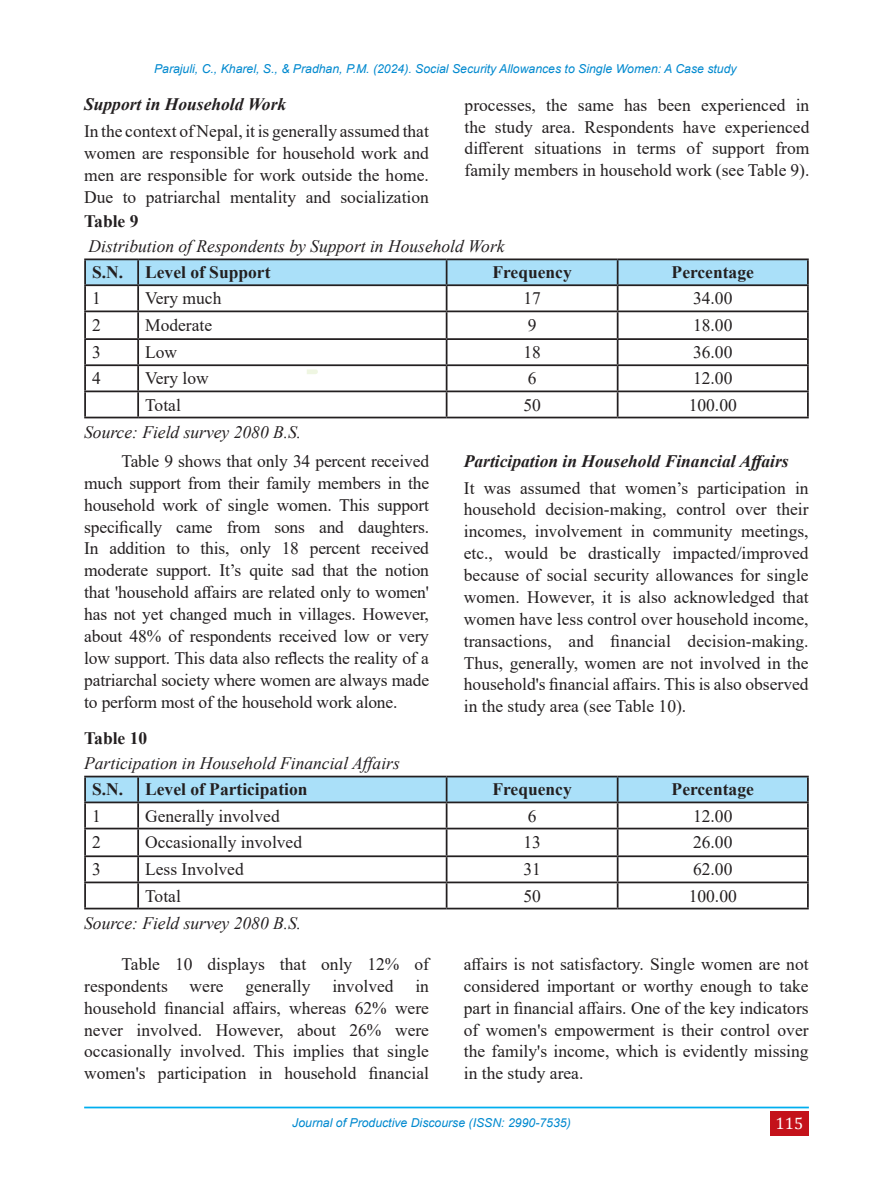
<style>
.page{position:relative;width:893px;height:1191px;background:#fff}
.page>*{position:absolute;margin:0;border:0;box-sizing:border-box;transform-origin:0 0}
.tt{font:17.5px/21.9px "Times New Roman";color:#231f20;text-align:justify}
.T{font:17.5px/21.9px "Times New Roman";color:#231f20;text-align:justify}
.T-2{font:700 17.5px "Times New Roman";color:#231f20}
.T-3{font:italic 17.5px "Times New Roman";color:#231f20}
.t1{font:italic 700 17.5px "Times New Roman";color:#231f20}
.tab{font:italic 17.5px "Times New Roman";color:#231f20}
.t2{font:16.62px "Cambria";color:#fff}
.t3{font:italic 12.25px "Arial";color:#0089cf}
</style>
<div class="page">
<div style="left:770px;top:1111px;width:39px;height:25px;background:#c4121a"></div>
<hr style="left:84px;top:1106px;width:725px;height:2px;background:#00aeef">
<hr style="left:84px;top:258px;width:54px;height:2px;background:#231f20">
<hr style="left:84px;top:260px;width:2px;height:24px;background:#231f20">
<hr style="left:138px;top:258px;width:309px;height:2px;background:#231f20">
<hr style="left:447px;top:258px;width:171px;height:2px;background:#231f20">
<hr style="left:618px;top:258px;width:191px;height:2px;background:#231f20">
<hr style="left:807px;top:260px;width:2px;height:24px;background:#231f20">
<hr style="left:84px;top:284px;width:54px;height:2px;background:#231f20">
<hr style="left:84px;top:286px;width:2px;height:24px;background:#231f20">
<hr style="left:618px;top:284px;width:191px;height:2px;background:#231f20">
<hr style="left:807px;top:286px;width:2px;height:24px;background:#231f20">
<hr style="left:84px;top:310px;width:54px;height:2px;background:#231f20">
<hr style="left:84px;top:312px;width:2px;height:26px;background:#231f20">
<hr style="left:618px;top:310px;width:191px;height:2px;background:#231f20">
<hr style="left:807px;top:312px;width:2px;height:26px;background:#231f20">
<hr style="left:84px;top:338px;width:54px;height:2px;background:#231f20">
<hr style="left:84px;top:340px;width:2px;height:24px;background:#231f20">
<hr style="left:618px;top:338px;width:191px;height:2px;background:#231f20">
<hr style="left:807px;top:340px;width:2px;height:24px;background:#231f20">
<hr style="left:84px;top:364px;width:54px;height:2px;background:#231f20">
<hr style="left:84px;top:366px;width:2px;height:24px;background:#231f20">
<hr style="left:618px;top:364px;width:191px;height:2px;background:#231f20">
<hr style="left:807px;top:366px;width:2px;height:24px;background:#231f20">
<hr style="left:84px;top:390px;width:54px;height:2px;background:#231f20">
<hr style="left:84px;top:392px;width:2px;height:25px;background:#231f20">
<hr style="left:618px;top:390px;width:191px;height:2px;background:#231f20">
<svg style="left:85px;top:259px;width:723px;height:158px"></svg>
<hr style="left:807px;top:392px;width:2px;height:25px;background:#231f20">
<hr style="left:84px;top:417px;width:54px;height:1px;background:#231f20">
<hr style="left:138px;top:417px;width:309px;height:1px;background:#231f20">
<hr style="left:447px;top:417px;width:171px;height:1px;background:#231f20">
<hr style="left:618px;top:417px;width:191px;height:1px;background:#231f20">
<hr style="left:84px;top:775px;width:54px;height:2px;background:#231f20">
<hr style="left:84px;top:777px;width:2px;height:24px;background:#231f20">
<hr style="left:138px;top:775px;width:309px;height:2px;background:#231f20">
<hr style="left:447px;top:775px;width:171px;height:2px;background:#231f20">
<hr style="left:618px;top:775px;width:191px;height:2px;background:#231f20">
<hr style="left:807px;top:777px;width:2px;height:24px;background:#231f20">
<hr style="left:84px;top:801px;width:54px;height:2px;background:#231f20">
<hr style="left:84px;top:803px;width:2px;height:24px;background:#231f20">
<hr style="left:618px;top:801px;width:191px;height:2px;background:#231f20">
<hr style="left:807px;top:803px;width:2px;height:24px;background:#231f20">
<hr style="left:84px;top:827px;width:54px;height:2px;background:#231f20">
<hr style="left:84px;top:829px;width:2px;height:26px;background:#231f20">
<hr style="left:618px;top:827px;width:191px;height:2px;background:#231f20">
<hr style="left:807px;top:829px;width:2px;height:26px;background:#231f20">
<hr style="left:84px;top:855px;width:54px;height:2px;background:#231f20">
<hr style="left:84px;top:857px;width:2px;height:24px;background:#231f20">
<hr style="left:618px;top:855px;width:191px;height:2px;background:#231f20">
<hr style="left:807px;top:857px;width:2px;height:24px;background:#231f20">
<hr style="left:84px;top:881px;width:54px;height:2px;background:#231f20">
<hr style="left:84px;top:883px;width:2px;height:24px;background:#231f20">
<hr style="left:618px;top:881px;width:191px;height:2px;background:#231f20">
<svg style="left:85px;top:776px;width:723px;height:131px"></svg>
<hr style="left:807px;top:883px;width:2px;height:24px;background:#231f20">
<hr style="left:84px;top:907px;width:54px;height:2px;background:#231f20">
<hr style="left:138px;top:907px;width:309px;height:2px;background:#231f20">
<hr style="left:447px;top:907px;width:171px;height:2px;background:#231f20">
<hr style="left:618px;top:907px;width:191px;height:2px;background:#231f20">
<p class="t3" style="left:154px;top:61px;width:584px">Parajuli, C., Kharel, S., &amp; Pradhan, P.M. (2024). Social Security Allowances to Single Women: A Case study</p>
<p class="t1" style="left:84px;top:92px;width:204px">Support in Household Work</p>
<p class="T" style="left:84px;top:120px;width:346px">In the context of Nepal, it is generally assumed that women are responsible for household work and men are responsible for work outside the home.<br>Due to patriarchal mentality and socialization</p>
<p class="T" style="left:465px;top:93px;width:346px">processes, the same has been experienced in the study area. Respondents have experienced different situations in terms of support from family members in household work (see Table 9).</p>
<p class="T-2" style="left:84px;top:209px;width:56px">Table 9</p>
<p class="T-3" style="left:89px;top:234px;width:417px">Distribution of Respondents by Support in Household Work</p>
<p class="T-2" style="left:92px;top:260px;width:33px">S.N.</p>
<p class="T-2" style="left:145px;top:260px;width:127px">Level of Support</p>
<p class="T-2" style="left:492px;top:260px;width:81px">Frequency</p>
<p class="T-2" style="left:672px;top:260px;width:84px">Percentage</p>
<p class="T" style="left:92px;top:287px;width:10px">1</p>
<p class="T" style="left:145px;top:287px;width:78px">Very much</p>
<p class="T" style="left:523px;top:287px;width:19px">17</p>
<p class="T" style="left:693px;top:287px;width:41px">34.00</p>
<p class="T" style="left:92px;top:313px;width:10px">2</p>
<p class="T" style="left:145px;top:313px;width:69px">Moderate</p>
<p class="T" style="left:528px;top:313px;width:10px">9</p>
<p class="T" style="left:693px;top:313px;width:41px">18.00</p>
<p class="T" style="left:92px;top:341px;width:10px">3</p>
<p class="T" style="left:145px;top:341px;width:34px">Low</p>
<p class="T" style="left:523px;top:341px;width:19px">18</p>
<p class="T" style="left:693px;top:341px;width:41px">36.00</p>
<p class="T" style="left:92px;top:367px;width:10px">4</p>
<p class="T" style="left:145px;top:367px;width:65px">Very low</p>
<p class="T" style="left:528px;top:367px;width:10px">6</p>
<p class="T" style="left:693px;top:367px;width:41px">12.00</p>
<p class="T" style="left:145px;top:393px;width:37px">Total</p>
<p class="T" style="left:523px;top:393px;width:19px">50</p>
<p class="T" style="left:689px;top:393px;width:50px">100.00</p>
<p class="tab" style="left:84px;top:420px;width:219px">Source: Field survey 2080 B.S.</p>
<p class="tt" style="left:84px;top:449px;width:346px;text-indent:37px">Table 9 shows that only 34 percent received much support from their family members in the household work of single women. This support specifically came from sons and daughters.<br>In addition to this, only 18 percent received moderate support. It’s quite sad that the notion that 'household affairs are related only to women' has not yet changed much in villages. However, about 48% of respondents received low or very low support. This data also reflects the reality of a patriarchal society where women are always made to perform most of the household work alone.</p>
<p class="t1" style="left:464px;top:448px;width:326px">Participation in Household Financial Affairs</p>
<p class="T" style="left:464px;top:476px;width:346px">It was assumed that women’s participation in household decision-making, control over their incomes, involvement in community meetings, etc., would be drastically impacted/improved because of social security allowances for single women. However, it is also acknowledged that women have less control over household income, transactions, and financial decision-making.<br>Thus, generally, women are not involved in the household's financial affairs. This is also observed in the study area (see Table 10).</p>
<p class="T-2" style="left:84px;top:726px;width:65px">Table 10</p>
<p class="T-3" style="left:84px;top:750px;width:317px">Participation in Household Financial Affairs</p>
<p class="T-2" style="left:92px;top:777px;width:33px">S.N.</p>
<p class="T-2" style="left:145px;top:777px;width:164px">Level of Participation</p>
<p class="T-2" style="left:492px;top:777px;width:81px">Frequency</p>
<p class="T-2" style="left:672px;top:777px;width:84px">Percentage</p>
<p class="T" style="left:92px;top:804px;width:10px">1</p>
<p class="T" style="left:145px;top:804px;width:136px">Generally involved</p>
<p class="T" style="left:528px;top:804px;width:10px">6</p>
<p class="T" style="left:693px;top:804px;width:41px">12.00</p>
<p class="T" style="left:92px;top:830px;width:10px">2</p>
<p class="T" style="left:145px;top:830px;width:158px">Occasionally involved</p>
<p class="T" style="left:523px;top:830px;width:19px">13</p>
<p class="T" style="left:693px;top:830px;width:41px">26.00</p>
<p class="T" style="left:92px;top:858px;width:10px">3</p>
<p class="T" style="left:145px;top:858px;width:100px">Less Involved</p>
<p class="T" style="left:523px;top:858px;width:19px">31</p>
<p class="T" style="left:693px;top:858px;width:41px">62.00</p>
<p class="T" style="left:145px;top:884px;width:37px">Total</p>
<p class="T" style="left:523px;top:884px;width:19px">50</p>
<p class="T" style="left:689px;top:884px;width:50px">100.00</p>
<p class="tab" style="left:84px;top:911px;width:219px">Source: Field survey 2080 B.S.</p>
<p class="tt" style="left:84px;top:952px;width:346px;text-indent:37px">Table 10 displays that only 12% of respondents were generally involved in household financial affairs, whereas 62% were never involved. However, about 26% were occasionally involved. This implies that single women's participation in household financial</p>
<p class="tt" style="left:464px;top:952px;width:346px">affairs is not satisfactory. Single women are not considered important or worthy enough to take part in financial affairs. One of the key indicators of women's empowerment is their control over the family's income, which is evidently missing in the study area.</p>
<p class="t3" style="left:292px;top:1114px;width:280px">Journal of Productive Discourse (ISSN: 2990-7535)</p>
<p class="t2" style="left:776px;top:1113px;width:29px">115</p>
</div>
